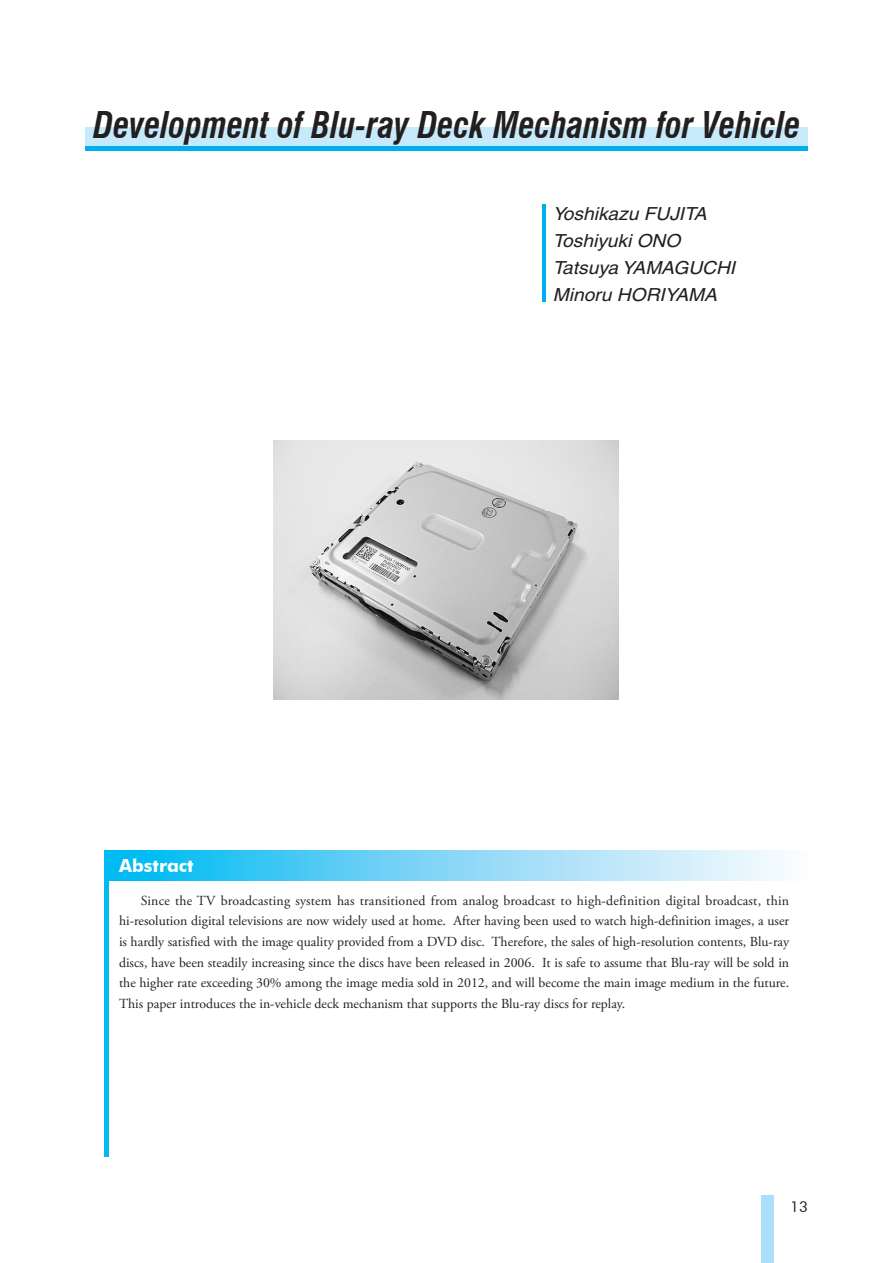
<style>
.page{position:relative;width:893px;height:1263px;background:#fff}
.page>*{position:absolute;margin:0;border:0;box-sizing:border-box;transform-origin:0 0}
.t1{font:italic 700 condensed 36px "Swiss 721 BT";color:#231f20;scale:.93 1}
.t2{font:italic 18px/27px "Helvetica";color:#231f20;scale:1.06 1}
.t3{font:700 18px "Futura BT";color:#fff}
.t4{font:15px "Futura BT";color:#231f20}
.t5{font:13.8px/20.7px "Adobe Garamond Pro";color:#231f20;text-align:justify}
</style>
<div class="page">
<div style="left:761px;top:1195px;width:13px;height:68px;background:#aae0f9"></div>
<img style="left:273px;top:440px;width:346px;height:259px">
<div style="left:85px;top:128px;width:723px;height:21px;background:#c6eafa"></div>
<hr style="left:85px;top:147px;width:723px;height:4px;background:#00aeef">
<div style="left:106px;top:850px;width:702px;height:30px;background:linear-gradient(to right,#00b6f1,#fffbfe)"></div>
<div style="left:104px;top:850px;width:5px;height:307px;background:#00baf1"></div>
<hr style="left:543px;top:204px;width:3px;height:98px;background:#00aeef">
<h1 class="t1" style="left:94px;top:103px;width:762px">Development of Blu-ray Deck Mechanism for Vehicle</h1>
<h2 class="t3" style="left:119px;top:854px;width:76px">Abstract</h2>
<h2 class="t2" style="left:553px;top:200px;width:174px">Yoshikazu FUJITA<br>Toshiyuki ONO<br>Tatsuya YAMAGUCHI<br>Minoru HORIYAMA</h2>
<p class="t5" style="left:119px;top:890px;width:672px;text-indent:22px">Since the TV broadcasting system has transitioned from analog broadcast to high-definition digital broadcast, thin hi-resolution digital televisions are now widely used at home. After having been used to watch high-definition images, a user is hardly satisfied with the image quality provided from a DVD disc. Therefore, the sales of high-resolution contents, Blu-ray discs, have been steadily increasing since the discs have been released in 2006. It is safe to assume that Blu-ray will be sold in the higher rate exceeding 30% among the image media sold in 2012, and will become the main image medium in the future.<br>This paper introduces the in-vehicle deck mechanism that supports the Blu-ray discs for replay.</p>
<p class="t4" style="left:790px;top:1197px;width:19px">13</p>
</div>
